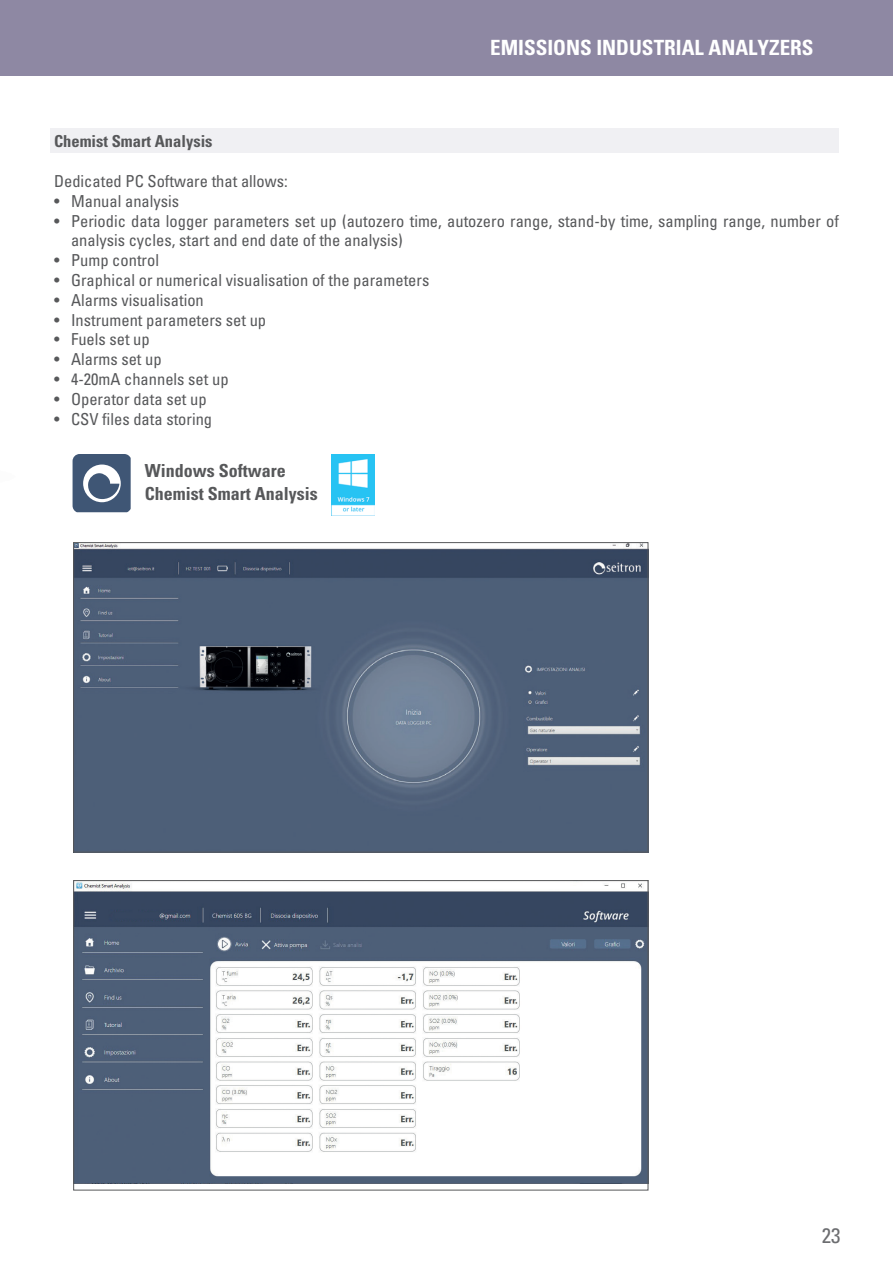
<style>
.page{position:relative;width:893px;height:1263px;background:#fff}
.page>*{position:absolute;margin:0;border:0;box-sizing:border-box;transform-origin:0 0}
.t1{font:700 condensed 21px "Univers";color:#fff}
.t2{font:condensed 21px "Univers";color:#6c6d70}
.t3{font:700 condensed 18px "Univers";color:#57585a}
.t4{font:condensed 16.5px/19.8px "Univers";color:#57585a}
.t5{font:700 condensed 16.5px "Univers";color:#57585a}
</style>
<div class="page">
<div style="left:0;top:0;width:893px;height:75px;background:#8e88a3"></div>
<svg style="left:73px;top:454px;width:58px;height:58px;background:#61748d"></svg>
<img style="left:331px;top:454px;width:43px;height:62px">
<img style="left:75px;top:544px;width:571px;height:306px">
<img style="left:75px;top:882px;width:571px;height:301px">
<div style="left:50px;top:128px;width:789px;height:24px;background:#f0f0f3"></div>
<p class="t1" style="left:490px;top:35px;width:325px">EMISSIONS INDUSTRIAL ANALYZERS</p>
<p class="t5" style="left:54px;top:131px;width:160px">Chemist Smart Analysis</p>
<p class="t4" style="left:54px;top:171px;width:235px">Dedicated PC Software that allows:</p>
<p class="t4" style="left:54px;top:191px;width:127px">• Manual analysis</p>
<p class="t4" style="left:71px;top:211px;width:769px;text-indent:-17px">• Periodic data logger parameters set up (autozero time, autozero range, stand-by time, sampling range, number of analysis cycles, start and end date of the analysis)</p>
<p class="t4" style="left:54px;top:250px;width:107px">• Pump control</p>
<p class="t4" style="left:54px;top:270px;width:377px">• Graphical or numerical visualisation of the parameters</p>
<p class="t4" style="left:54px;top:290px;width:151px">• Alarms visualisation</p>
<p class="t4" style="left:54px;top:310px;width:214px">• Instrument parameters set up</p>
<p class="t4" style="left:54px;top:329px;width:97px">• Fuels set up</p>
<p class="t4" style="left:54px;top:349px;width:109px">• Alarms set up</p>
<p class="t4" style="left:54px;top:369px;width:176px">• 4-20mA channels set up</p>
<p class="t4" style="left:54px;top:389px;width:154px">• Operator data set up</p>
<p class="t4" style="left:54px;top:409px;width:160px">• CSV files data storing</p>
<p class="t3" style="left:145px;top:459px;width:142px">Windows Software</p>
<p class="t3" style="left:145px;top:483px;width:174px">Chemist Smart Analysis</p>
<p class="t2" style="left:822px;top:1222px;width:20px">23</p>
</div>
